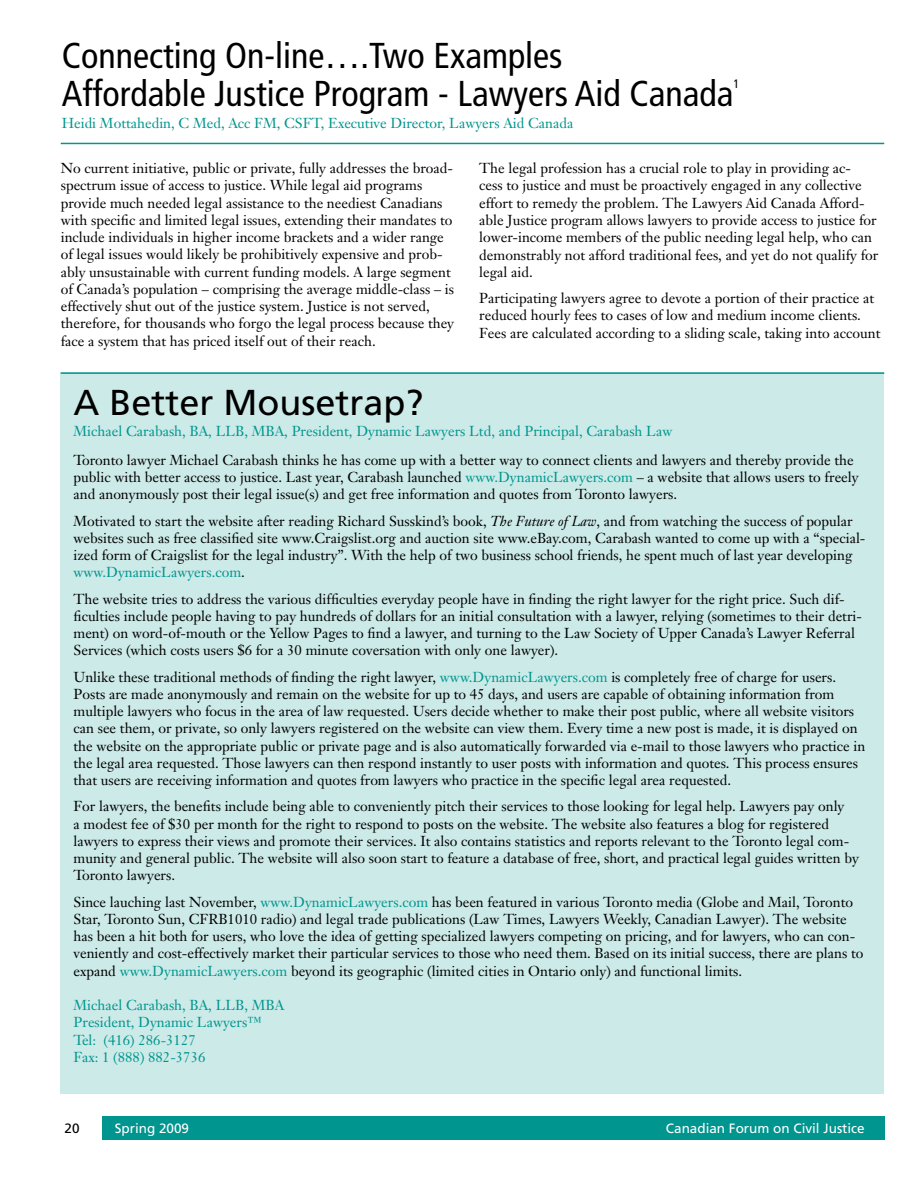
<style>
.page{position:relative;width:918px;height:1188px;background:#fff}
.page>*{position:absolute;margin:0;border:0;box-sizing:border-box;transform-origin:0 0}
.t1{font:condensed 36px/39px "Frutiger";color:#000}
.t2{font:36px "Frutiger";color:#000}
.t3{font:14.25px/17.2px "Janson Text";color:#000}
.t4{font:14.25px/17.2px "Janson Text";color:#00958e}
.t5{font:13.5px "Frutiger";color:#fff}
.t6{font:13.5px "Frutiger";color:#000}
.t7{font:condensed 12.3px "Frutiger";color:#000}
.s1{color:#00958e}
.s2{font-style:italic}
</style>
<div class="page">
<div style="left:102px;top:1116px;width:782px;height:23px;background:#00958e"></div>
<hr style="left:61px;top:143px;width:823px;height:1px;background:#00958e">
<div style="left:61px;top:372px;width:823px;height:722px;background:#cceae8"></div>
<hr style="left:61px;top:372px;width:823px;height:2px;background:#00958e">
<h1 class="t1" style="left:62px;top:36px;width:673px">Connecting On-line….Two Examples<br>Affordable Justice Program - Lawyers Aid Canada</h1>
<p class="t7" style="left:733px;top:76px;width:7px">1</p>
<p class="t4" style="left:62px;top:114px;width:513px">Heidi Mottahedin, C Med, Acc FM, CSFT, Executive Director, Lawyers Aid Canada</p>
<p class="t3" style="left:61px;top:159px;width:395px">No current initiative, public or private, fully addresses the broad&shy;spectrum issue of access to justice. While legal aid programs provide much needed legal assistance to the neediest Canadians with specific and limited legal issues, extending their mandates to include individuals in higher income brackets and a wider range of legal issues would likely be prohibitively expensive and prob&shy;ably unsustainable with current funding models. A large segment of Canada’s population – comprising the average middle-class – is effectively shut out of the justice system. Justice is not served, therefore, for thousands who forgo the legal process because they face a system that has priced itself out of their reach.</p>
<p class="t3" style="left:479px;top:160px;width:401px">The legal profession has a crucial role to play in providing ac-<br>cess to justice and must be proactively engaged in any collective effort to remedy the problem. The Lawyers Aid Canada Afford&shy;able Justice program allows lawyers to provide access to justice for lower-income members of the public needing legal help, who can demonstrably not afford traditional fees, and yet do not qualify for legal aid.</p>
<p class="t3" style="left:479px;top:289px;width:403px">Participating lawyers agree to devote a portion of their practice at reduced hourly fees to cases of low and medium income clients.<br>Fees are calculated according to a sliding scale, taking into account</p>
<h1 class="t2" style="left:74px;top:382px;width:352px">A Better Mousetrap?</h1>
<p class="t4" style="left:74px;top:423px;width:600px">Michael Carabash, BA, LLB, MBA, President, Dynamic Lawyers Ltd, and Principal, Carabash Law</p>
<p class="t3" style="left:74px;top:451px;width:787px">Toronto lawyer Michael Carabash thinks he has come up with a better way to connect clients and lawyers and thereby provide the public with better access to justice. Last year, Carabash launched <span class="s1">www.DynamicLawyers.com</span> – a website that allows users to freely and anonymously post their legal issue(s) and get free information and quotes from Toronto lawyers.</p>
<p class="t3" style="left:74px;top:512px;width:794px">Motivated to start the website after reading Richard Susskind’s book, <span class="s2">The Future of Law</span>, and from watching the success of popular websites such as free classified site www.Craigslist.org and auction site www.eBay.com, Carabash wanted to come up with a “special&shy;ized form of Craigslist for the legal industry”. With the help of two business school friends, he spent much of last year developing <span class="s1">www.DynamicLawyers.com</span>.</p>
<p class="t3" style="left:74px;top:590px;width:790px">The website tries to address the various difficulties everyday people have in finding the right lawyer for the right price. Such dif&shy;ficulties include people having to pay hundreds of dollars for an initial consultation with a lawyer, relying (sometimes to their detri&shy;ment) on word-of-mouth or the Yellow Pages to find a lawyer, and turning to the Law Society of Upper Canada’s Lawyer Referral Services (which costs users $6 for a 30 minute coversation with only one lawyer).</p>
<p class="t3" style="left:74px;top:668px;width:793px">Unlike these traditional methods of finding the right lawyer, <span class="s1">www.DynamicLawyers.com</span> is completely free of charge for users.<br>Posts are made anonymously and remain on the website for up to 45 days, and users are capable of obtaining information from multiple lawyers who focus in the area of law requested. Users decide whether to make their post public, where all website visitors can see them, or private, so only lawyers registered on the website can view them. Every time a new post is made, it is displayed on the website on the appropriate public or private page and is also automatically forwarded via e-mail to those lawyers who practice in the legal area requested. Those lawyers can then respond instantly to user posts with information and quotes. This process ensures that users are receiving information and quotes from lawyers who practice in the specific legal area requested.</p>
<p class="t3" style="left:74px;top:798px;width:787px">For lawyers, the benefits include being able to conveniently pitch their services to those looking for legal help. Lawyers pay only<br>a modest fee of $30 per month for the right to respond to posts on the website. The website also features a blog for registered lawyers to express their views and promote their services. It also contains statistics and reports relevant to the Toronto legal com&shy;munity and general public. The website will also soon start to feature a database of free, short, and practical legal guides written by Toronto lawyers.</p>
<p class="t3" style="left:74px;top:893px;width:791px">Since lauching last November, <span class="s1">www.DynamicLawyers.com</span> has been featured in various Toronto media (Globe and Mail, Toronto Star, Toronto Sun, CFRB1010 radio) and legal trade publications (Law Times, Lawyers Weekly, Canadian Lawyer). The website has been a hit both for users, who love the idea of getting specialized lawyers competing on pricing, and for lawyers, who can con&shy;veniently and cost-effectively market their particular services to those who need them. Based on its initial success, there are plans to expand <span class="s1">www.DynamicLawyers.com</span> beyond its geographic (limited cities in Ontario only) and functional limits.</p>
<p class="t4" style="left:74px;top:996px;width:212px">Michael Carabash, BA, LLB, MBA<br>President, Dynamic Lawyers™<br>Tel: (416) 286-3127<br>Fax: 1 (888) 882-3736</p>
<p class="t6" style="left:65px;top:1120px;width:17px">20</p>
<p class="t5" style="left:115px;top:1120px;width:76px">Spring 2009</p>
<p class="t5" style="left:666px;top:1120px;width:200px">Canadian Forum on Civil Justice</p>
</div>
